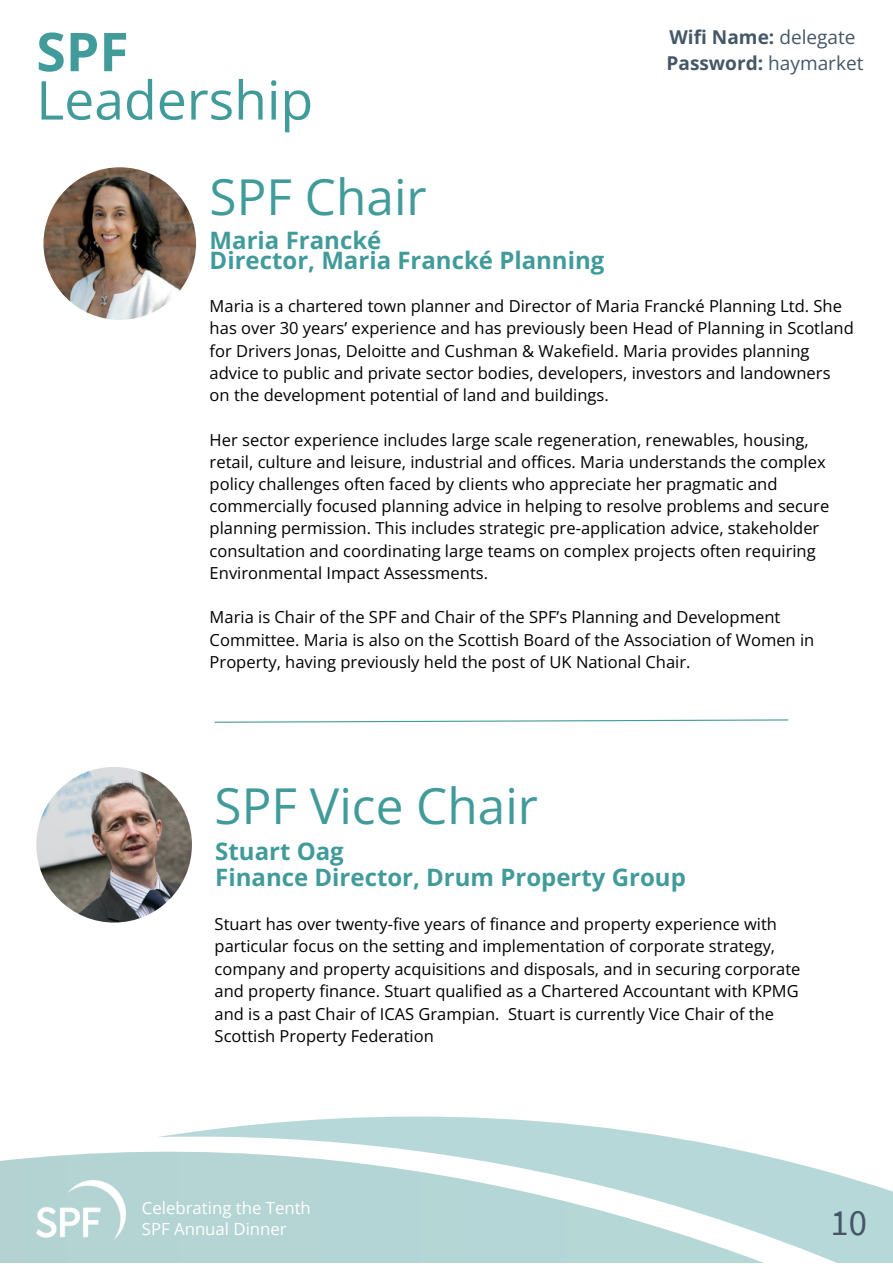
<style>
.page{position:relative;width:893px;height:1264px;background:#fff}
.page>*{position:absolute;margin:0;border:0;box-sizing:border-box;transform-origin:0 0}
.t1{font:53.4px "Open Sans";color:#419b9b}
.t2{font:700 53.4px "Open Sans";color:#419b9b}
.t3{font:49.5px "Open Sans";color:#419b9b}
.t4{font:36.75px "Source Sans Pro";color:#455766}
.t5{font:700 24px "Open Sans";color:#419b9b}
.t6{font:700 19.05px "Open Sans";color:#455766}
.t7{font:16.8px/20.2px "Open Sans";color:#fefffe}
.t8{font:16.5px/22.2px "Open Sans";color:#000}
.s1{font-weight:400}
</style>
<div class="page">
<img style="left:43px;top:167px;width:153px;height:153px;border-radius:50%">
<img style="left:36px;top:767px;width:156px;height:155px;border-radius:50%">
<svg style="left:214px;top:719px;width:575px;height:4px"></svg>
<svg style="left:0;top:1116px;width:892px;height:146px;fill:#b6d8d8"></svg>
<img style="left:36px;top:1180px;width:89px;height:59px">
<p class="t2" style="left:36px;top:14px;width:94px">SPF</p>
<p class="t1" style="left:36px;top:62px;width:278px">Leadership</p>
<p class="t3" style="left:210px;top:162px;width:218px">SPF Chair</p>
<p class="t5" style="left:210px;top:223px;width:173px">Maria Francké</p>
<p class="t5" style="left:210px;top:243px;width:396px">Director, Maria Francké Planning</p>
<p class="t6" style="left:669px;top:24px;width:188px">Wifi Name: <span class="s1">delegate</span></p>
<p class="t6" style="left:666px;top:50px;width:198px">Password: <span class="s1">haymarket</span></p>
<p class="t8" style="left:210px;top:294px;width:645px">Maria is a chartered town planner and Director of Maria Francké Planning Ltd. She has over 30 years’ experience and has previously been Head of Planning in Scotland for Drivers Jonas, Deloitte and Cushman &amp; Wakefield. Maria provides planning advice to public and private sector bodies, developers, investors and landowners on the development potential of land and buildings.</p>
<p class="t8" style="left:210px;top:428px;width:621px">Her sector experience includes large scale regeneration, renewables, housing, retail, culture and leisure, industrial and offices. Maria understands the complex policy challenges often faced by clients who appreciate her pragmatic and commercially focused planning advice in helping to resolve problems and secure planning permission. This includes strategic pre-application advice, stakeholder consultation and coordinating large teams on complex projects often requiring Environmental Impact Assessments.</p>
<p class="t8" style="left:210px;top:606px;width:606px">Maria is Chair of the SPF and Chair of the SPF’s Planning and Development<br>Committee. Maria is also on the Scottish Board of the Association of Women in<br>Property, having previously held the post of UK National Chair.</p>
<p class="t3" style="left:215px;top:771px;width:325px">SPF Vice Chair</p>
<p class="t5" style="left:215px;top:834px;width:130px">Stuart Oag</p>
<p class="t5" style="left:215px;top:860px;width:472px">Finance Director, Drum Property Group</p>
<p class="t8" style="left:215px;top:911px;width:587px">Stuart has over twenty-five years of finance and property experience with particular focus on the setting and implementation of corporate strategy, company and property acquisitions and disposals, and in securing corporate and property finance. Stuart qualified as a Chartered Accountant with KPMG and is a past Chair of ICAS Grampian. Stuart is currently Vice Chair of the Scottish Property Federation</p>
<p class="t7" style="left:142px;top:1197px;width:170px">Celebrating the Tenth<br>SPF Annual Dinner</p>
<p class="t4" style="left:830px;top:1199px;width:38px">10</p>
</div>
